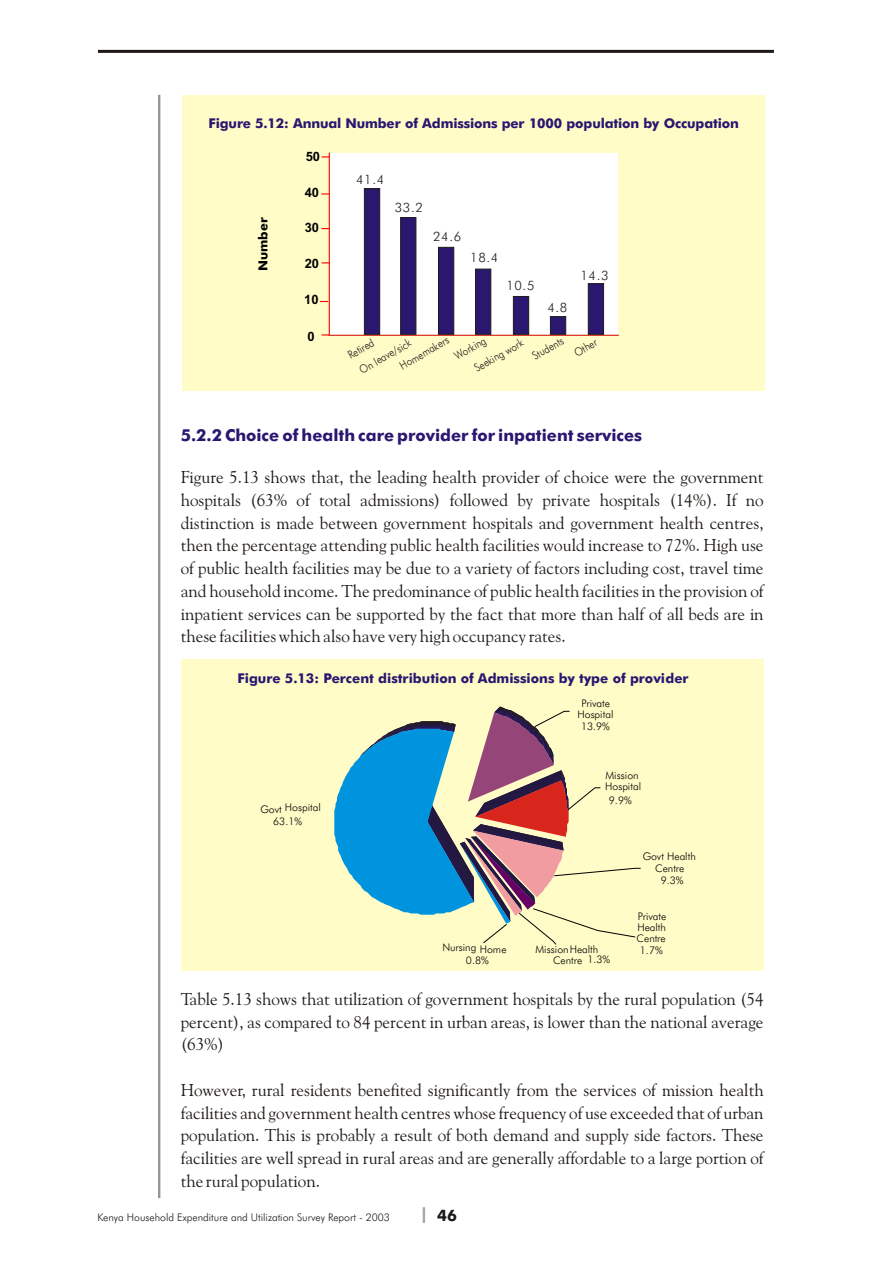
<style>
.page{position:relative;width:894px;height:1263px;background:#fff}
.page>*{position:absolute;margin:0;border:0;box-sizing:border-box;transform-origin:0 0}
.t1{font:17.25px/22.8px "Goudy Ol St BT";color:#1f1a17;text-align:justify}
.t2{font:700 16.5px "Futura Md BT";color:#291770}
.t3{font:700 15.75px "Futura Md BT";color:#1f1a17}
.t4{font:700 13.5px "Futura Md BT";letter-spacing:-.01em;color:#291770}
.t5{font:12.9px "Futura Lt BT";letter-spacing:.055em;color:#1f1a17}
.t6{font:700 12.9px "Arial";letter-spacing:-.01em;color:#000}
.t7{font:700 12.45px "Futura Md BT";color:#000;scale:1.04 1}
.t8{font:11.25px/16.6px "Futura Lt BT";color:#1f1a17;scale:.87 1}
.t9{font:10.5px/11.6px "Futura Lt BT";letter-spacing:-.005em;color:#000;text-align:center}
.t10{font:10.5px "Futura Lt BT";color:#1f1a17}
</style>
<div class="page">
<svg style="left:423px;top:1207px;width:2px;height:16px"></svg>
<div style="left:182px;top:96px;width:583px;height:295px;background:#fffcc7"></div>
<div style="left:329px;top:153px;width:289px;height:182px;background:#fff"></div>
<svg style="left:322px;top:334px;width:7px;height:2px"></svg>
<hr style="left:329px;top:153px;width:1px;height:182px;background:#f00">
<hr style="left:329px;top:335px;width:290px;height:1px;background:#d9261c">
<svg style="left:322px;top:193px;width:7px;height:2px"></svg>
<div style="left:364px;top:188px;width:16px;height:147px;background:#291770;border:1px solid #1f1a17"></div>
<div style="left:400px;top:217px;width:16px;height:118px;background:#291770;border:1px solid #1f1a17"></div>
<div style="left:438px;top:247px;width:16px;height:88px;background:#291770;border:1px solid #1f1a17"></div>
<div style="left:475px;top:269px;width:16px;height:66px;background:#291770;border:1px solid #1f1a17"></div>
<div style="left:513px;top:296px;width:16px;height:39px;background:#291770;border:1px solid #1f1a17"></div>
<div style="left:550px;top:316px;width:16px;height:19px;background:#291770;border:1px solid #1f1a17"></div>
<div style="left:588px;top:283px;width:16px;height:52px;background:#291770;border:1px solid #1f1a17"></div>
<div style="left:181px;top:659px;width:582px;height:312px;background:#fffcc7"></div>
<svg style="left:334px;top:707px;width:306px;height:237px"></svg>
<hr style="left:158px;top:95px;width:2px;height:1103px;background:#969494">
<hr style="left:98px;top:50px;width:676px;height:3px;background:#1f1a17">
<p class="t4" style="left:209px;top:118px;width:532px">Figure 5.12: Annual Number of Admissions per 1000 population by Occupation</p>
<p class="t6" style="left:306px;top:151px;width:16px">50</p>
<p class="t7" style="left:258px;top:271px;width:53px;rotate:-90deg">Number</p>
<p class="t6" style="left:305px;top:188px;width:16px">40</p>
<p class="t6" style="left:305px;top:223px;width:16px">30</p>
<p class="t6" style="left:305px;top:259px;width:16px">20</p>
<p class="t6" style="left:304px;top:295px;width:16px">10</p>
<p class="t6" style="left:308px;top:331px;width:9px">0</p>
<p class="t5" style="left:356px;top:174px;width:30px">41.4</p>
<p class="t5" style="left:395px;top:202px;width:30px">33.2</p>
<p class="t5" style="left:433px;top:231px;width:30px">24.6</p>
<p class="t5" style="left:470px;top:252px;width:30px">18.4</p>
<p class="t5" style="left:506px;top:280px;width:30px">10.5</p>
<p class="t5" style="left:547px;top:302px;width:21px">4.8</p>
<p class="t5" style="left:580px;top:270px;width:30px">14.3</p>
<p class="t8" style="left:389px;top:346px;width:64px;text-indent:6px;rotate:-30deg">s<br>Homemakers</p>
<p class="t8" style="left:460px;top:343px;width:64px;line-height:20.2px;text-indent:-11px;rotate:-30deg">Working<br>Seeking work</p>
<p class="t8" style="left:530px;top:350px;width:41px;rotate:-30deg">Students</p>
<p class="t8" style="left:571px;top:347px;width:30px;rotate:-30deg">Other</p>
<p class="t8" style="left:357px;top:364px;width:68px;rotate:-30deg">On leave/ ick</p>
<p class="t8" style="left:345px;top:349px;width:34px;rotate:-30deg">R ti ed</p>
<p class="t2" style="left:181px;top:428px;width:463px">5.2.2 Choice of health care provider for inpatient services</p>
<p class="t1" style="left:181px;top:467px;width:584px">Figure 5.13 shows that, the leading health provider of choice were the government hospitals (63% of total admissions) followed by private hospitals (14%). If no distinction is made between government hospitals and government health centres, then the percentage attending public health facilities would increase to 72%. High use of public health facilities may be due to a variety of factors including cost, travel time and household income. The predominance of public health facilities in the provision of inpatient services can be supported by the fact that more than half of all beds are in these facilities which also have very high occupancy rates.</p>
<p class="t4" style="left:237px;top:673px;width:453px">Figure 5.13: Percent distribution of Admissions by type of provider</p>
<p class="t9" style="left:260px;top:801px;width:62px;line-height:14.4px">Govt Hospital<br>63.1%</p>
<p class="t9" style="left:442px;top:942px;width:66px;line-height:12.6px">Nursing Home<br>0.8%</p>
<p class="t9" style="left:578px;top:698px;width:37px">Private<br>Hospital<br>13.9%</p>
<p class="t9" style="left:605px;top:770px;width:37px;text-align:left">Mission<br>Hospital</p>
<p class="t9" style="left:609px;top:795px;width:24px">9.9%</p>
<p class="t9" style="left:553px;top:945px;width:59px;line-height:10.9px;text-align:left;text-indent:-18px">MissionHealth<br>Centre 1.3%</p>
<p class="t9" style="left:643px;top:851px;width:55px;line-height:12px">Govt Health<br>Centre<br>9.3%</p>
<p class="t9" style="left:637px;top:912px;width:31px;line-height:11.1px">Private<br>Health<br>Centre<br>1.7%</p>
<p class="t1" style="left:181px;top:989px;width:584px">Table 5.13 shows that utilization of government hospitals by the rural population (54 percent), as compared to 84 percent in urban areas, is lower than the national average (63%)</p>
<p class="t1" style="left:181px;top:1080px;width:584px">However, rural residents benefited significantly from the services of mission health facilities and government health centres whose frequency of use exceeded that of urban population. This is probably a result of both demand and supply side factors. These facilities are well spread in rural areas and are generally affordable to a large portion of the rural population.</p>
<p class="t3" style="left:437px;top:1209px;width:21px">46</p>
<p class="t10" style="left:97px;top:1213px;width:294px">Kenya Household Expenditure and Utilization Survey Report - 2003</p>
</div>
